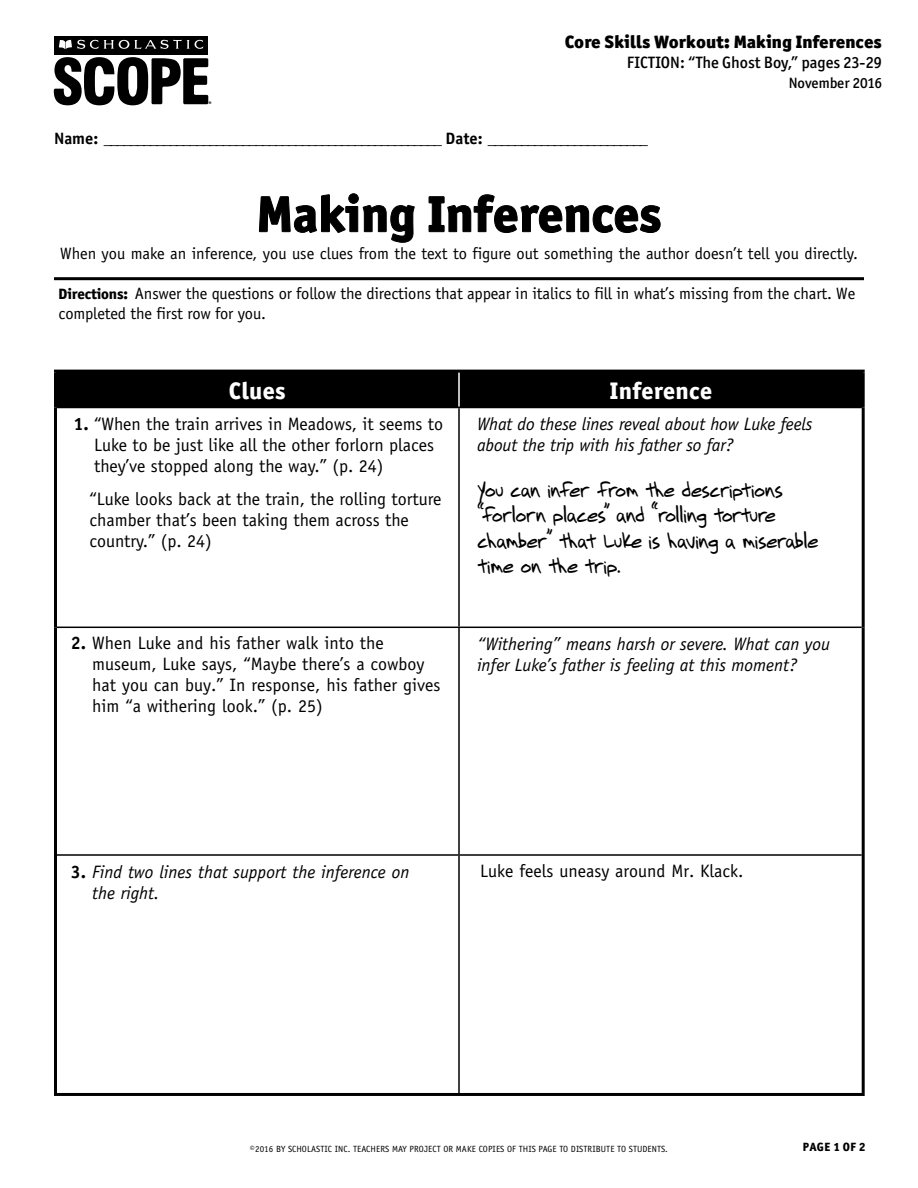
<style>
.page{position:relative;width:918px;height:1188px;background:#fff}
.page>*{position:absolute;margin:0;border:0;box-sizing:border-box;transform-origin:0 0}
.t1{font:800 51px "Officina San ITC";color:#000}
.t2{font:800 24px "Officina San ITC";letter-spacing:.02em;color:#fff}
.t3{font:21px/25.2px "Printhouse";letter-spacing:-.045em;color:#000}
.t4{font:18px/21px "Officina Sans";color:#000}
.t5{font:italic 18px/21px "Officina Sans";color:#000}
.t6{font:900 18px "Officina San ITC";color:#000}
.t7{font:16.5px/19.5px "Officina Sans";letter-spacing:-.01em;color:#000}
.t8{font:500 16.5px "Officina San ITC";color:#000}
.t9{font:500 15px "Officina San ITC";color:#000}
.t10{font:800 12px "Officina San ITC";letter-spacing:.03em;color:#000}
.t11{font:9px "Officina Sans";letter-spacing:.01em;color:#000}
.t12{font:900 3.9px "Interstate";color:#000}
.s1{font-weight:700}
.s2{font-family:"Officina San ITC";font-weight:800;font-size:15px}
.s3{font-weight:700;font-style:normal}
</style>
<div class="page">
<svg style="left:259px;top:193px;width:156px;height:50px"></svg>
<svg style="left:428px;top:194px;width:233px;height:39px"></svg>
<svg style="left:54px;top:57px;width:154px;height:48px"></svg>
<div style="left:54px;top:36px;width:154px;height:18px;background:#000"></div>
<svg style="left:59px;top:40px;width:144px;height:10px"></svg>
<div style="left:57px;top:373px;width:805px;height:34px;background:#000"></div>
<hr style="left:54px;top:370px;width:405px;height:3px;background:#000">
<hr style="left:54px;top:373px;width:3px;height:34px;background:#000">
<hr style="left:459px;top:370px;width:406px;height:3px;background:#000">
<hr style="left:862px;top:373px;width:3px;height:34px;background:#000">
<hr style="left:458px;top:408px;width:2px;height:219px;background:#000">
<hr style="left:458px;top:628px;width:2px;height:226px;background:#000">
<hr style="left:458px;top:856px;width:2px;height:237px;background:#000">
<hr style="left:458px;top:373px;width:2px;height:34px;background:#fff">
<hr style="left:54px;top:407px;width:3px;height:220px;background:#000">
<hr style="left:862px;top:407px;width:3px;height:220px;background:#000">
<hr style="left:54px;top:627px;width:3px;height:228px;background:#000">
<hr style="left:862px;top:627px;width:3px;height:228px;background:#000">
<hr style="left:54px;top:855px;width:3px;height:238px;background:#000">
<hr style="left:862px;top:855px;width:3px;height:238px;background:#000">
<hr style="left:54px;top:1093px;width:405px;height:3px;background:#000">
<hr style="left:459px;top:1093px;width:406px;height:3px;background:#000">
<hr style="left:57px;top:407px;width:402px;height:1px;background:#000">
<hr style="left:459px;top:407px;width:403px;height:1px;background:#000">
<hr style="left:57px;top:627px;width:402px;height:1px;background:#000">
<hr style="left:459px;top:627px;width:403px;height:1px;background:#000">
<hr style="left:57px;top:854px;width:402px;height:2px;background:#000">
<hr style="left:459px;top:854px;width:403px;height:2px;background:#000">
<hr style="left:54px;top:277px;width:810px;height:3px;background:#000">
<p class="t12" style="left:209px;top:101px;width:5px">®</p>
<p class="t6" style="left:565px;top:30px;width:319px">Core Skills Workout: Making Inferences</p>
<p class="t8" style="left:627px;top:53px;width:257px">FICTION: “The Ghost Boy,” pages 23-29</p>
<p class="t9" style="left:789px;top:74px;width:95px">November 2016</p>
<p class="t7" style="left:54px;top:129px;width:596px"><span class="s1">Name:</span> ___________________________________________________ <span class="s1">Date:</span> ________________________</p>
<h1 class="t1" style="left:257px;top:182px;width:406px">Making Inferences</h1>
<p class="t7" style="left:60px;top:243px;width:799px">When you make an inference, you use clues from the text to figure out something the author doesn’t tell you directly.</p>
<p class="t7" style="left:58px;top:284px;width:798px"><span class="s2">Directions:</span> Answer the questions or follow the directions that appear in italics to fill in what’s missing from the chart. We completed the first row for you.</p>
<h2 class="t2" style="left:229px;top:375px;width:59px">Clues</h2>
<h2 class="t2" style="left:610px;top:375px;width:104px">Inference</h2>
<p class="t4" style="left:94px;top:413px;width:351px;text-indent:-21px"><span class="s1">1.</span> “When the train arrives in Meadows, it seems to<br>Luke to be just like all the other forlorn places they’ve stopped along the way.” (p. 24)</p>
<p class="t4" style="left:89px;top:488px;width:354px">“Luke looks back at the train, the rolling torture chamber that’s been taking them across the country.” (p. 24)</p>
<p class="t5" style="left:477px;top:413px;width:337px">What do these lines reveal about how Luke feels about the trip with his father so far?</p>
<p class="t3" style="left:477px;top:477px;width:343px">You can infer from the descriptions “forlorn places” and “rolling torture chamber” that Luke is having a miserable time on the trip.</p>
<p class="t4" style="left:92px;top:633px;width:350px;text-indent:-21px"><span class="s1">2.</span> When Luke and his father walk into the museum, Luke says, “Maybe there’s a cowboy hat you can buy.” In response, his father gives him “a withering look.” (p. 25)</p>
<p class="t5" style="left:477px;top:633px;width:355px">“Withering” means harsh or severe. What can you infer Luke’s father is feeling at this moment?</p>
<p class="t5" style="left:92px;top:861px;width:319px;text-indent:-21px"><span class="s3">3.</span> Find two lines that support the inference on the right.</p>
<p class="t4" style="left:480px;top:860px;width:265px">Luke feels uneasy around Mr. Klack.</p>
<p class="t11" style="left:250px;top:1144px;width:419px">©2016 BY SCHOLASTIC INC. TEACHERS MAY PROJECT OR MAKE COPIES OF THIS PAGE TO DISTRIBUTE TO STUDENTS.</p>
<p class="t10" style="left:803px;top:1139px;width:64px">PAGE 1 OF 2</p>
</div>
